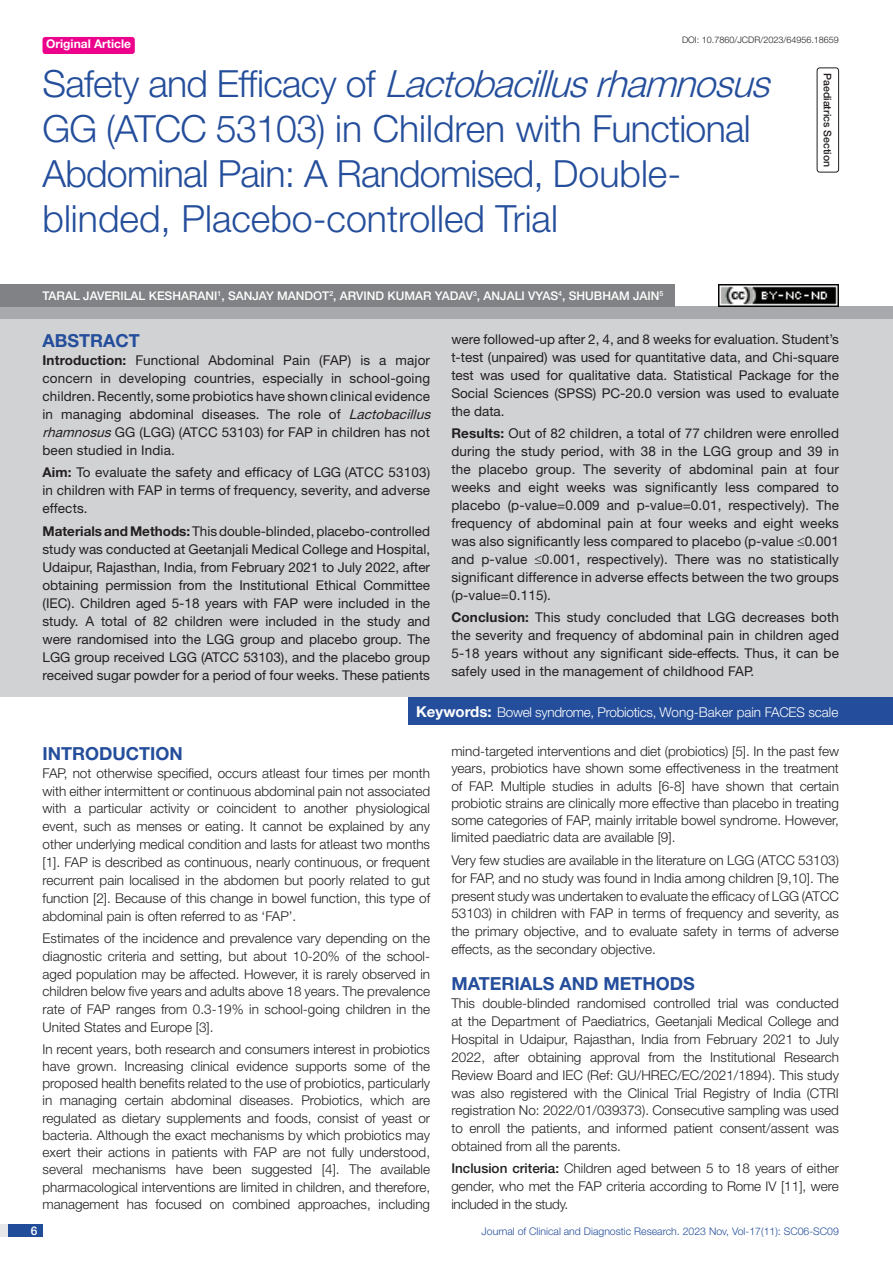
<style>
.page{position:relative;width:893px;height:1263px;background:#fff}
.page>*{position:absolute;margin:0;border:0;box-sizing:border-box;transform-origin:0 0}
.t1{font:300 37.5px/45px "Helvetica Neue";letter-spacing:-.02em;color:#244e9b}
.Heading{font:700 18px "Helvetica Neue";color:#244e9b}
.Abstract_head{font:700 18px "Helvetica Neue";color:#244e9b}
.Body_text{font:300 13.5px/17.9px "Helvetica Neue";color:#231f20;text-align:justify}
.Abstract_Text{font:13.5px/18px "Helvetica Neue";letter-spacing:.01em;color:#231f20;text-align:justify}
.Key_words{font:300 13.5px "Helvetica Neue";letter-spacing:-.02em;color:#fff}
.Author{font:500 12px "Helvetica Neue";color:#fff}
.t2{font:700 12px "Helvetica Neue";color:#fff}
.t3{font:300 10.5px "Helvetica Neue";color:#244e9b}
.section{font:500 10.5px "Helvetica Neue";color:#231f20}
.DOI{font:300 9px "Helvetica Neue";color:#231f20}
.s1{font-style:italic}
.s2{font-weight:700}
.s3{font-weight:700;font-size:15px}
.s4{font-weight:500}
</style>
<div class="page">
<div style="left:0;top:1224px;width:43px;height:13px;background:#e6e7e9"></div>
<div style="left:8px;top:1224px;width:35px;height:13px;background:#214c99"></div>
<div style="left:43px;top:37px;width:92px;height:17px;background:#ed028c;border-radius:3px"></div>
<div style="left:817px;top:67px;width:22px;height:105px;border:1px solid #231f20;border-radius:3px"></div>
<div style="left:0;top:307px;width:893px;height:12px;background:#a8a9ad"></div>
<div style="left:0;top:284px;width:674px;height:23px;background:#808285"></div>
<div style="left:0;top:319px;width:893px;height:378px;background:#d1d2d4"></div>
<div style="left:408px;top:697px;width:485px;height:28px;background:#244e9b"></div>
<img style="left:719px;top:284px;width:120px;height:23px">
<p class="t2" style="left:46px;top:37px;width:87px">Original Article</p>
<p class="DOI" style="left:682px;top:35px;width:158px">DOI: 10.7860/JCDR/2023/64956.18659</p>
<p class="t1" style="left:43px;top:60px;width:740px">S a f e t y a n d E f fi c a c y o f <span class="s1">Lactobacillusrhamnosus </span>GG (ATCC 53103) in Children with Functional Abdominal Pain: A Randomised, Double&shy;blinded, Placebo-controlled Trial</p>
<p class="Author" style="left:43px;top:289px;width:622px">TARAL JAVERILAL KESHARANI<sup>1</sup>, SANJAY MANDOT<sup>2</sup>, ARVIND KUMAR YADAV<sup>3</sup>, ANJALI VYAS<sup>4</sup>, SHUBHAM JAIN<sup>5</sup></p>
<p class="section" style="left:834px;top:73px;width:95px;rotate:90deg">PAEDIATRICS SECTION</p>
<p class="Abstract_head" style="left:43px;top:329px;width:99px">ABSTRACT</p>
<p class="Abstract_Text" style="left:43px;top:351px;width:393px;text-align:left"><span class="s2">Introduction:</span> Functional Abdominal Pain (FAP) is a major concern in developing countries, especially in school-going children. Recently, some probiotics have shown clinical evidence in managing abdominal diseases. The role of <span class="s1">Lactobacillus rhamnosus</span>GG (LGG) (ATCC 53103) for FAP in children has not been studied in India.</p>
<p class="Abstract_Text" style="left:43px;top:463px;width:389px"><span class="s2">Aim:</span> To evaluate the safety and efficacy of LGG (ATCC 53103) in children with FAP in terms of frequency, severity, and adverse effects.</p>
<p class="Abstract_Text" style="left:43px;top:522px;width:389px"><span class="s2">Materials and Methods:</span> This double-blinded, placebo-controlled study was conducted at Geetanjali Medical College and Hospital, Udaipur, Rajasthan, India, from February 2021 to July 2022, after obtaining permission from the Institutional Ethical Committee (IEC). Children aged 5-18 years with FAP were included in the study. A total of 82 children were included in the study and were randomised into the LGG group and placebo group. The LGG group received LGG (ATCC 53103), and the placebo group received sugar powder for a period of four weeks. These patients</p>
<p class="Abstract_Text" style="left:451px;top:330px;width:389px">were followed-up after 2, 4, and 8 weeks for evaluation. Student’s t-test (unpaired) was used for quantitative data, and Chi-square test was used for qualitative data. Statistical Package for the Social Sciences (SPSS) PC-20.0 version was used to evaluate the data.</p>
<p class="Abstract_Text" style="left:451px;top:424px;width:389px"><span class="s2">Results:</span> Out of 82 children, a total of 77 children were enrolled during the study period, with 38 in the LGG group and 39 in the placebo group. The severity of abdominal pain at four weeks and eight weeks was significantly less compared to placebo (p-value=0.009 and p-value=0.01, respectively). The frequency of abdominal pain at four weeks and eight weeks was also significantly less compared to placebo (p-value ≤0.001 and p-value ≤0.001, respectively). There was no statistically significant difference in adverse effects between the two groups (p-value=0.115).</p>
<p class="Abstract_Text" style="left:451px;top:608px;width:389px"><span class="s2">Conclusion:</span> This study concluded that LGG decreases both the severity and frequency of abdominal pain in children aged 5-18 years without any significant side-effects. Thus, it can be safely used in the management of childhood FAP.</p>
<p class="Key_words" style="left:416px;top:703px;width:424px"><span class="s3">Keywords:</span> Bowel syndrome, Probiotics, Wong-Baker pain FACES scale</p>
<p class="Heading" style="left:43px;top:742px;width:142px">INTRODUCTION</p>
<p class="Body_text" style="left:43px;top:763px;width:389px">FAP, not otherwise specified, occurs atleast four times per month with either intermittent or continuous abdominal pain not associated with a particular activity or coincident to another physiological event, such as menses or eating. It cannot be explained by any other underlying medical condition and lasts for atleast two months [1]. FAP is described as continuous, nearly continuous, or frequent recurrent pain localised in the abdomen but poorly related to gut function [2]. Because of this change in bowel function, this type of abdominal pain is often referred to as ‘FAP’.</p>
<p class="Body_text" style="left:43px;top:929px;width:389px">Estimates of the incidence and prevalence vary depending on the diagnostic criteria and setting, but about 10-20% of the school&shy;aged population may be affected. However, it is rarely observed in children below five years and adults above 18 years. The prevalence rate of FAP ranges from 0.3-19% in school-going children in the United States and Europe [3].</p>
<p class="Body_text" style="left:43px;top:1040px;width:389px;line-height:17.2px">In recent years, both research and consumers interest in probiotics have grown. Increasing clinical evidence supports some of the proposed health benefits related to the use of probiotics, particularly in managing certain abdominal diseases. Probiotics, which are regulated as dietary supplements and foods, consist of yeast or bacteria. Although the exact mechanisms by which probiotics may exert their actions in patients with FAP are not fully understood, several mechanisms have been suggested [4]. The available pharmacological interventions are limited in children, and therefore, management has focused on combined approaches, including</p>
<p class="Body_text" style="left:451px;top:742px;width:389px;line-height:17.2px">mind-targeted interventions and diet (probiotics) [5]. In the past few years, probiotics have shown some effectiveness in the treatment of FAP. Multiple studies in adults [6-8] have shown that certain probiotic strains are clinically more effective than placebo in treating some categories of FAP, mainly irritable bowel syndrome. However, limited paediatric data are available [9].</p>
<p class="Body_text" style="left:451px;top:851px;width:389px">Very few studies are available in the literature on LGG (ATCC 53103) for FAP, and no study was found in India among children [9,10]. The present study was undertaken to evaluate the efficacy of LGG (ATCC 53103) in children with FAP in terms of frequency and severity, as the primary objective, and to evaluate safety in terms of adverse effects, as the secondary objective.</p>
<p class="Heading" style="left:451px;top:972px;width:245px">MATERIALS AND METHODS</p>
<p class="Body_text" style="left:451px;top:994px;width:389px">This double-blinded randomised controlled trial was conducted at the Department of Paediatrics, Geetanjali Medical College and Hospital in Udaipur, Rajasthan, India from February 2021 to July 2022, after obtaining approval from the Institutional Research Review Board and IEC (Ref: GU/HREC/EC/2021/1894). This study was also registered with the Clinical Trial Registry of India (CTRI registration No: 2022/01/039373). Consecutive sampling was used to enroll the patients, and informed patient consent/assent was obtained from all the parents.</p>
<p class="Body_text" style="left:451px;top:1159px;width:389px"><span class="s4">INCLUSION CRITERIA:</span> Children aged between 5 to 18 years of either gender, who met the FAP criteria according to Rome IV [11], were included in the study.</p>
<p class="Author" style="left:31px;top:1223px;width:8px">6</p>
<p class="t3" style="left:482px;top:1225px;width:359px">Journal of Clinical and Diagnostic Research. 2023 Nov, Vol-17(11): SC06-SC09</p>
</div>
